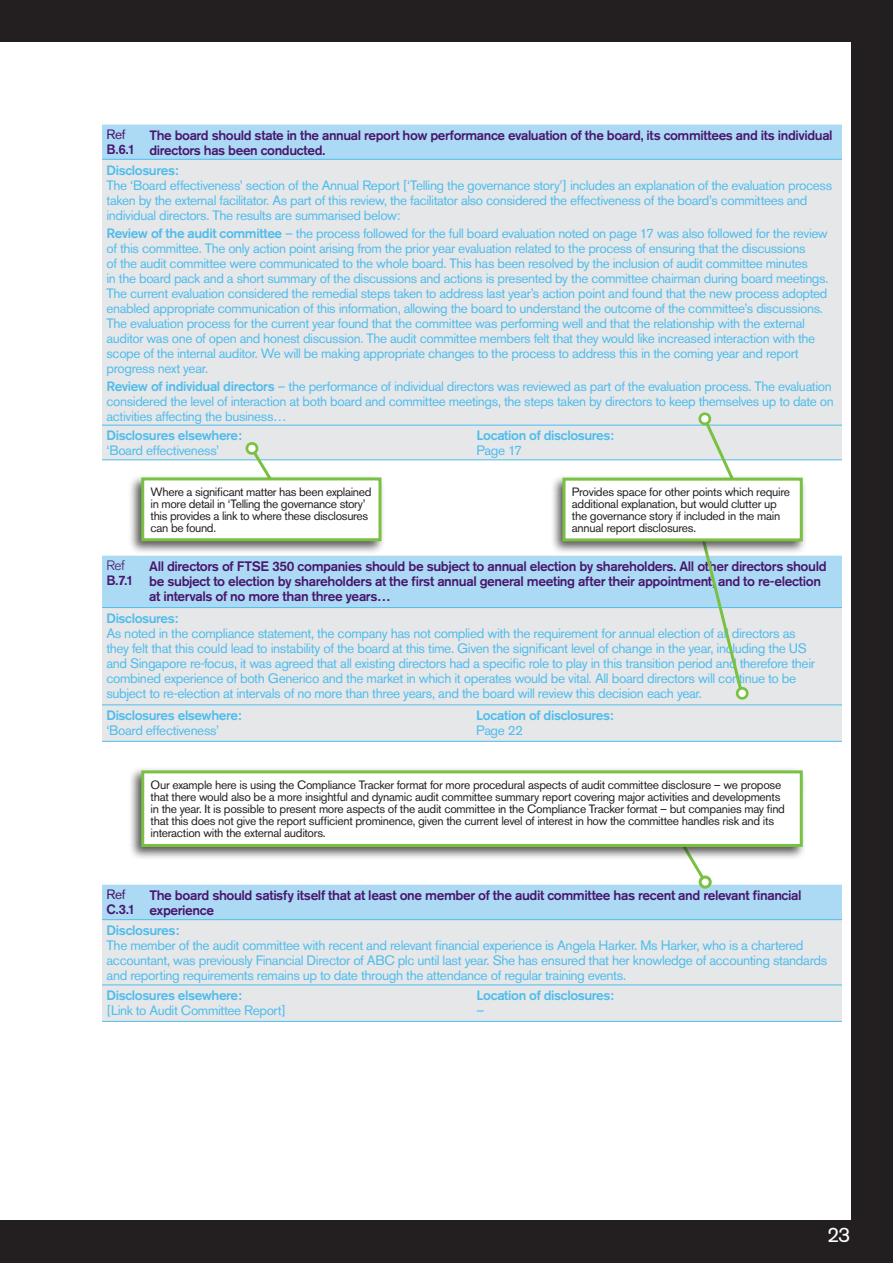
<style>
.page{position:relative;width:893px;height:1263px;background:#231f20}
.page>*{position:absolute;margin:0;border:0;box-sizing:border-box;transform-origin:0 0}
.t1{font:21px "Akzidenz Grotesk BE";color:#fff}
.t2{font:13.65px/15.1px "Akzidenz Grotesk BE";letter-spacing:-.03em;color:#4fbdec}
.t3{font:500 13.65px/15.1px "Akzidenz Grotesk BE";letter-spacing:-.03em;color:#48166d}
.t4{font:500 13.65px "Akzidenz Grotesk BE";letter-spacing:-.03em;color:#4fbdec}
.t5{font:13.5px/15px "Akzidenz Grotesk BE";letter-spacing:-.03em;color:#4fbdec}
.t6{font:500 13.5px "Akzidenz Grotesk BE";letter-spacing:-.03em;color:#4fbdec}
.t7{font:500 13.5px/15px "Akzidenz Grotesk BE";letter-spacing:-.03em;color:#48166d}
.t8{font:13.5px "Akzidenz Grotesk BE";letter-spacing:-.03em;color:#48166d}
.t9{font:300 13.5px "Akzidenz Grotesk BE";color:#48166d}
.t10{font:12px/12px "Akzidenz Grotesk BE";letter-spacing:-.025em;color:#231f20}
.s1{font-weight:500}
.s2{font-size:13.65px}
</style>
<div class="page">
<div style="left:0;top:43px;width:850px;height:1177px;background:#fff"></div>
<div style="left:102px;top:125px;width:740px;height:34px;background:#acdaf4"></div>
<div style="left:102px;top:160px;width:740px;height:249px;background:#e6e7e9"></div>
<hr style="left:102px;top:159px;width:43px;height:1px;background:#4fbdec">
<hr style="left:145px;top:159px;width:327px;height:1px;background:#4fbdec">
<hr style="left:472px;top:159px;width:370px;height:1px;background:#4fbdec">
<div style="left:102px;top:696px;width:740px;height:45px;background:#e6e7e9"></div>
<hr style="left:102px;top:704px;width:43px;height:1px;background:#4fbdec">
<hr style="left:145px;top:704px;width:327px;height:1px;background:#4fbdec">
<hr style="left:472px;top:704px;width:370px;height:1px;background:#4fbdec">
<hr style="left:102px;top:741px;width:43px;height:1px;background:#4fbdec">
<hr style="left:145px;top:741px;width:327px;height:1px;background:#4fbdec">
<hr style="left:472px;top:741px;width:370px;height:1px;background:#4fbdec">
<div style="left:102px;top:920px;width:740px;height:101px;background:#e6e7e9"></div>
<hr style="left:102px;top:984px;width:43px;height:1px;background:#4fbdec">
<hr style="left:145px;top:984px;width:327px;height:1px;background:#4fbdec">
<hr style="left:472px;top:984px;width:370px;height:1px;background:#4fbdec">
<hr style="left:102px;top:1021px;width:43px;height:1px;background:#4fbdec">
<hr style="left:145px;top:1021px;width:327px;height:1px;background:#4fbdec">
<hr style="left:472px;top:1021px;width:370px;height:1px;background:#4fbdec">
<svg style="left:102px;top:859px;width:740px;height:61px"></svg>
<div style="left:700px;top:877px;width:10px;height:10px;background:#fff;border-radius:50%"></div>
<div style="left:699px;top:875px;width:13px;height:14px;border:3px solid #79c142;border-radius:50%"></div>
<div style="left:736px;top:687px;width:13px;height:13px;border:3px solid #79c142;border-radius:50%"></div>
<svg style="left:102px;top:409px;width:740px;height:287px"></svg>
<div style="left:128px;top:473px;width:257px;height:81px;background:#231f20;opacity:.75"></div>
<div style="left:143px;top:479px;width:237px;height:61px;background:#fff"></div>
<div style="left:141px;top:477px;width:240px;height:64px;border:3px solid #79c142"></div>
<div style="left:549px;top:473px;width:257px;height:81px;background:#231f20;opacity:.75"></div>
<div style="left:564px;top:479px;width:237px;height:61px;background:#fff"></div>
<div style="left:562px;top:478px;width:241px;height:63px;border:3px solid #79c142"></div>
<div style="left:128px;top:766px;width:678px;height:93px;background:#231f20;opacity:.75"></div>
<div style="left:143px;top:772px;width:658px;height:73px;background:#fff"></div>
<div style="left:141px;top:770px;width:662px;height:77px;border:3px solid #79c142"></div>
<p class="t8" style="left:107px;top:126px;width:20px">Ref</p>
<p class="t7" style="left:107px;top:142px;width:30px">B.6.1</p>
<p class="t7" style="left:149px;top:127px;width:685px">The board should state in the annual report how performance evaluation of the board, its committees and its individual directors has been conducted.</p>
<p class="t6" style="left:107px;top:162px;width:73px">Disclosures:</p>
<p class="t5" style="left:107px;top:177px;width:727px">The ‘Board effectiveness’ section of the Annual Report [‘Telling the governance story’] includes an explanation of the evaluation process taken by the external facilitator. As part of this review, the facilitator also considered the effectiveness of the board’s committees and individual directors. The results are summarised below:</p>
<p class="t5" style="left:107px;top:225px;width:723px"><span class="s1">Review of the audit committee</span> – the process followed for the full board evaluation noted on page 17 was also followed for the review of this committee. The only action point arising from the prior year evaluation related to the process of ensuring that the discussions<br>of the audit committee were communicated to the whole board. This has been resolved by the inclusion of audit committee minutes<br>in the board pack and a short summary of the discussions and actions is presented by the committee chairman during board meetings.<br>The current evaluation considered the remedial steps taken to address last year’s action point and found that the new process adopted enabled appropriate communication of this information, allowing the board to understand the outcome of the committee’s discussions.<br>The evaluation process for the current year found that the committee was performing well and that the relationship with the external auditor was one of open and honest discussion. The audit committee members felt that they would like increased interaction with the scope of the internal auditor. We will be making appropriate changes to the process to address this in the coming year and report progress next year.</p>
<p class="t5" style="left:107px;top:378px;width:729px"><span class="s1">Review of individual directors</span> – the performance of individual directors was reviewed as part of the evaluation process. The evaluation considered the level of interaction at both board and committee meetings, the steps taken by directors to keep themselves up to date on activities affecting the business…</p>
<p class="t6" style="left:107px;top:427px;width:137px">Disclosures elsewhere:</p>
<p class="t5" style="left:107px;top:443px;width:114px">‘Board effectiveness’</p>
<p class="t6" style="left:476px;top:427px;width:139px">Location of disclosures:</p>
<p class="t5" style="left:476px;top:443px;width:47px">Page 17</p>
<p class="t10" style="left:151px;top:486px;width:222px">Where a significant matter has been explained in more detail in ‘Telling the governance story’ this provides a link to where these disclosures can be found.</p>
<p class="t10" style="left:572px;top:486px;width:220px">Provides space for other points which require additional explanation, but would clutter up the governance story if included in the main annual report disclosures.</p>
<p class="t9" style="left:106px;top:558px;width:20px">Ref</p>
<p class="t7" style="left:106px;top:573px;width:29px">B.7.1</p>
<p class="t3" style="left:149px;top:558px;width:679px">All directors of FTSE 350 companies should be subject to annual election by shareholders. All other directors should be subject to election by shareholders at the first annual general meeting after their appointment, and to re-election at intervals of no more than three years…</p>
<p class="t6" style="left:106px;top:610px;width:73px">Disclosures<span class="s2">:</span></p>
<p class="t2" style="left:106px;top:625px;width:710px">As noted in the compliance statement, the company has not complied with the requirement for annual election of all directors as they felt that this could lead to instability of the board at this time. Given the significant level of change in the year, including the US and Singapore re-focus, it was agreed that all existing directors had a specific role to play in this transition period and therefore their combined experience of both Generico and the market in which it operates would be vital. All board directors will continue to be subject to re-election at intervals of no more than three years, and the board will review this decision each year.</p>
<p class="t6" style="left:106px;top:707px;width:137px">Disclosures elsewhere:</p>
<p class="t5" style="left:106px;top:723px;width:114px">‘Board effectiveness’</p>
<p class="t6" style="left:476px;top:707px;width:139px">Location of disclosures:</p>
<p class="t5" style="left:476px;top:723px;width:48px">Page 22</p>
<p class="t10" style="left:151px;top:779px;width:636px">Our example here is using the Compliance Tracker format for more procedural aspects of audit committee disclosure – we propose that there would also be a more insightful and dynamic audit committee summary report covering major activities and developments in the year. It is possible to present more aspects of the audit committee in the Compliance Tracker format – but companies may find that this does not give the report sufficient prominence, given the current level of interest in how the committee handles risk and its interaction with the external auditors.</p>
<p class="t8" style="left:107px;top:886px;width:20px">Ref</p>
<p class="t7" style="left:107px;top:902px;width:30px">C.3.1</p>
<p class="t3" style="left:149px;top:887px;width:654px">The board should satisfy itself that at least one member of the audit committee has recent and relevant financial experience</p>
<p class="t4" style="left:107px;top:922px;width:74px">Disclosures:</p>
<p class="t2" style="left:107px;top:938px;width:722px">The member of the audit committee with recent and relevant financial experience is Angela Harker. Ms Harker, who is a chartered accountant, was previously Financial Director of ABC plc until last year. She has ensured that her knowledge of accounting standards and reporting requirements remains up to date through the attendance of regular training events.</p>
<p class="t6" style="left:107px;top:987px;width:137px">Disclosures elsewhere:</p>
<p class="t5" style="left:107px;top:1003px;width:181px">[Link to Audit Committee Report]</p>
<p class="t6" style="left:476px;top:987px;width:139px">Location of disclosures:</p>
<p class="t5" style="left:476px;top:1003px;width:9px">–</p>
<h1 class="t1" style="left:827px;top:1222px;width:25px">23</h1>
</div>
